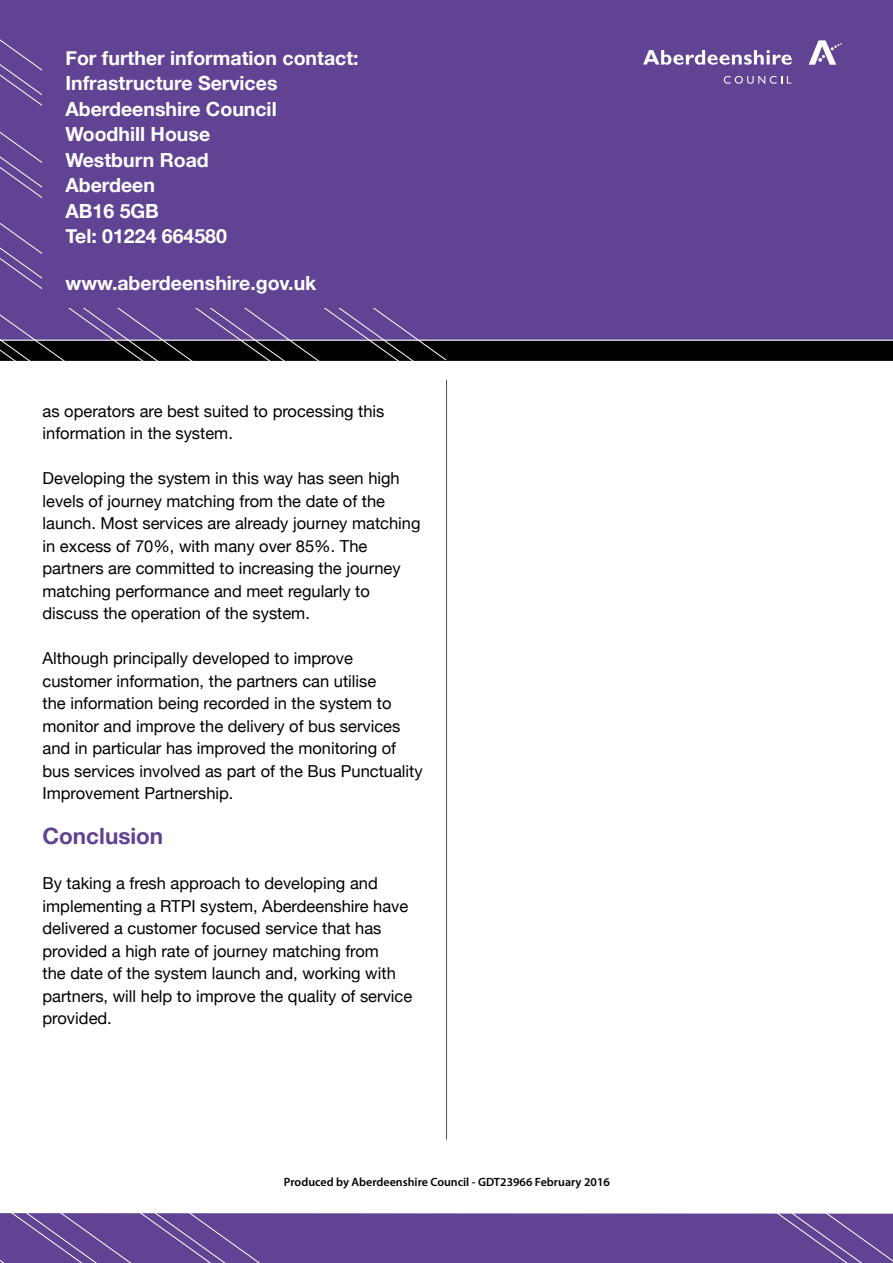
<style>
.page{position:relative;width:893px;height:1263px;background:#fff}
.page>*{position:absolute;margin:0;border:0;box-sizing:border-box;transform-origin:0 0}
.t1{font:700 22.5px "Helvetica Neue";color:#614394}
.t2{font:700 19.5px/25.5px "Helvetica Neue";color:#fff}
.t3{font:16.5px/22.5px "Helvetica Neue";color:#000}
.t4{font:600 12px "Myriad Pro";color:#000}
</style>
<div class="page">
<div style="left:0;top:0;width:893px;height:340px;background:#614394"></div>
<hr style="left:446px;top:380px;width:1px;height:760px;background:#614394">
<svg style="left:0;top:1139px;width:540px;height:124px"></svg>
<svg style="left:540px;top:1213px;width:15px;height:50px"></svg>
<div style="left:555px;top:1213px;width:338px;height:50px;background:#614394"></div>
<svg style="left:0;top:40px;width:893px;height:340px"></svg>
<div style="left:42px;top:20px;width:364px;height:287px;background:#614394"></div>
<p class="t2" style="left:65px;top:46px;width:295px">For further information contact:<br>Infrastructure Services<br>Aberdeenshire Council<br>Woodhill House<br>Westburn Road<br>Aberdeen<br>AB16 5GB<br>Tel: 01224 664580</p>
<p class="t2" style="left:65px;top:271px;width:252px">www.aberdeenshire.gov.uk</p>
<p class="t3" style="left:43px;top:400px;width:343px">as operators are best suited to processing this information in the system.</p>
<p class="t3" style="left:43px;top:468px;width:380px">Developing the system in this way has seen high levels of journey matching from the date of the launch. Most services are already journey matching in excess of 70%, with many over 85%. The partners are committed to increasing the journey matching performance and meet regularly to discuss the operation of the system.</p>
<p class="t3" style="left:43px;top:648px;width:382px">Although principally developed to improve customer information, the partners can utilise<br>the information being recorded in the system to monitor and improve the delivery of bus services and in particular has improved the monitoring of bus services involved as part of the Bus Punctuality Improvement Partnership.</p>
<h1 class="t1" style="left:43px;top:818px;width:122px">Conclusion</h1>
<p class="t3" style="left:43px;top:873px;width:371px">By taking a fresh approach to developing and implementing a RTPI system, Aberdeenshire have delivered a customer focused service that has provided a high rate of journey matching from<br>the date of the system launch and, working with partners, will help to improve the quality of service provided.</p>
<p class="t4" style="left:284px;top:1174px;width:327px">Produced by Aberdeenshire Council - GDT23966 February 2016</p>
</div>
